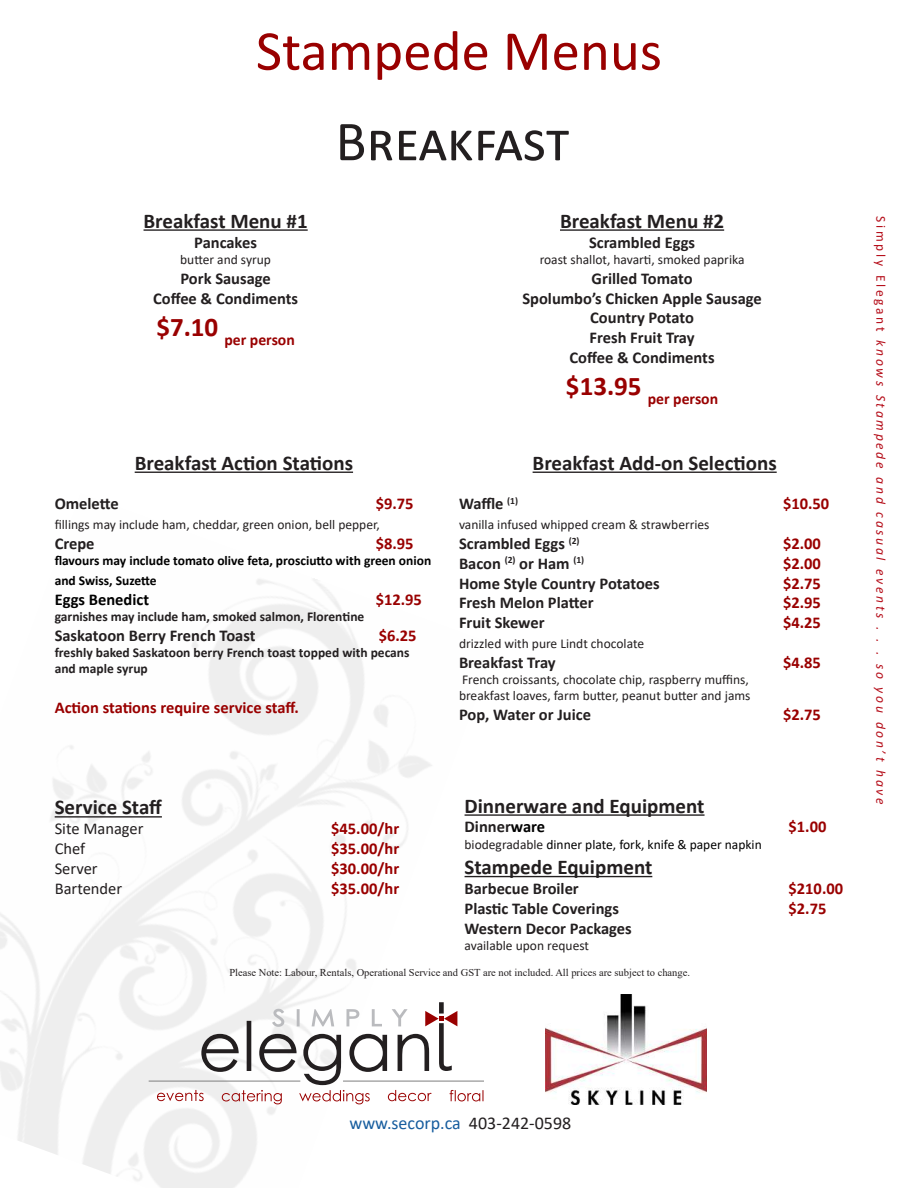
<style>
.page{position:relative;width:918px;height:1188px;background:#fff}
.page>*{position:absolute;margin:0;border:0;box-sizing:border-box;transform-origin:0 0}
.t1{font:57px "Calibri";color:#900}
.t2{font:57px "Calibri";color:#231f20}
.t3{font:700 21px "Calibri";color:#231f20}
.t4{font:18px "Calibri";color:#175d9e}
.t5{font:700 16.5px/19.8px "Calibri";color:#231f20;text-align:center}
.t6{font:700 16.5px "Calibri";color:#900}
.t7{font:16.5px "Calibri";color:#231f20}
.t8{font:700 16.5px "Calibri";color:#000}
.t9{font:700 15.75px "Calibri";color:#900}
.t10{font:13.5px/16.2px "Calibri";color:#231f20}
.t11{font:700 13.5px/16.2px "Calibri";color:#231f20}
.t12{font:700 13.5px/19.8px "Calibri";color:#000}
.t13{font:italic 13.5px "Calibri";letter-spacing:.2em;color:#b50e1a}
.t14{font:13.5px "Calibri";color:#000}
.t15{font:10.5px "Times New Roman";color:#231f20}
.s1{color:#000}
.s2{color:#231f20}
.s3{font-style:normal}
</style>
<div class="page">
<hr style="left:149px;top:1081px;width:151px;height:1px;background:#7f7f7f">
<svg style="left:157px;top:1002px;width:326px;height:102px"></svg>
<img style="left:545px;top:995px;width:162px;height:109px">
<hr style="left:144px;top:229px;width:164px;height:2px;background:#231f20">
<hr style="left:135px;top:472px;width:218px;height:1px;background:#231f20">
<hr style="left:560px;top:229px;width:164px;height:2px;background:#231f20">
<hr style="left:533px;top:472px;width:244px;height:1px;background:#231f20">
<hr style="left:55px;top:816px;width:107px;height:2px;background:#231f20">
<hr style="left:465px;top:814px;width:240px;height:2px;background:#231f20">
<hr style="left:465px;top:876px;width:187px;height:1px;background:#231f20">
<h1 class="t1" style="left:256px;top:11px;width:408px">Stampede Menus</h1>
<p class="t3" style="left:144px;top:206px;width:166px">Breakfast Menu #1</p>
<p class="t5" style="left:194px;top:232px;width:64px">Pancakes</p>
<p class="t10" style="left:180px;top:251px;width:92px">butter and syrup</p>
<p class="t5" style="left:153px;top:268px;width:147px">Pork Sausage<br>Coffee &amp; Condiments</p>
<p class="t9" style="left:156px;top:329px;width:140px"><sup>$7.10</sup> per person</p>
<h1 class="t2" style="left:336px;top:102px;width:236px">Breakfast</h1>
<p class="t3" style="left:560px;top:206px;width:166px">Breakfast Menu #2</p>
<p class="t5" style="left:589px;top:232px;width:107px">Scrambled Eggs</p>
<p class="t10" style="left:540px;top:251px;width:206px">roast shallot, havarti, smoked paprika</p>
<p class="t5" style="left:522px;top:268px;width:241px">Grilled Tomato<br>Spolumbo’s Chicken Apple Sausage<br>Country Potato<br>Fresh Fruit Tray<br>Coffee &amp; Condiments</p>
<p class="t9" style="left:566px;top:388px;width:154px"><sup>$13.95</sup> per person</p>
<p class="t3" style="left:135px;top:448px;width:220px">Breakfast Action Stations</p>
<p class="t5" style="left:55px;top:494px;width:66px">Omelette</p>
<p class="t6" style="left:376px;top:492px;width:39px">$9.75</p>
<p class="t10" style="left:55px;top:516px;width:327px">fillings may include ham, cheddar, green onion, bell pepper,</p>
<p class="t5" style="left:55px;top:533px;width:41px">Crepe</p>
<p class="t6" style="left:376px;top:532px;width:39px">$8.95</p>
<p class="t12" style="left:55px;top:551px;width:378px">flavours may include tomato olive feta, prosciutto with green onion and Swiss, Suzette</p>
<p class="t8" style="left:55px;top:588px;width:96px">Eggs Benedict</p>
<p class="t6" style="left:376px;top:588px;width:48px">$12.95</p>
<p class="t11" style="left:55px;top:608px;width:311px">garnishes may include ham, smoked salmon, Florentine</p>
<p class="t5" style="left:55px;top:625px;width:202px">Saskatoon Berry French Toast</p>
<p class="t6" style="left:379px;top:624px;width:39px">$6.25</p>
<p class="t11" style="left:55px;top:644px;width:356px">freshly baked Saskatoon berry French toast topped with pecans and maple syrup</p>
<p class="t6" style="left:55px;top:696px;width:246px">Action stations require service staff.</p>
<p class="t3" style="left:533px;top:448px;width:246px">Breakfast Add-on Selections</p>
<p class="t5" style="left:459px;top:494px;width:61px">Waffle <sup>(1)</sup></p>
<p class="t6" style="left:783px;top:492px;width:48px">$10.50</p>
<p class="t10" style="left:459px;top:516px;width:252px">vanilla infused whipped cream &amp; strawberries</p>
<p class="t5" style="left:459px;top:533px;width:122px">Scrambled Eggs <sup>(2)</sup></p>
<p class="t6" style="left:783px;top:532px;width:39px">$2.00</p>
<p class="t5" style="left:459px;top:553px;width:127px">Bacon <sup>(2)</sup> or Ham <sup>(1)</sup></p>
<p class="t6" style="left:783px;top:552px;width:39px">$2.00</p>
<p class="t5" style="left:459px;top:573px;width:202px">Home Style Country Potatoes</p>
<p class="t6" style="left:783px;top:572px;width:39px">$2.75</p>
<p class="t5" style="left:459px;top:593px;width:136px">Fresh Melon Platter</p>
<p class="t6" style="left:783px;top:591px;width:39px">$2.95</p>
<p class="t5" style="left:459px;top:613px;width:87px">Fruit Skewer</p>
<p class="t6" style="left:783px;top:611px;width:39px">$4.25</p>
<p class="t10" style="left:459px;top:635px;width:187px">drizzled with pure Lindt chocolate</p>
<p class="t5" style="left:459px;top:652px;width:98px">Breakfast Tray</p>
<p class="t6" style="left:783px;top:651px;width:39px">$4.85</p>
<p class="t10" style="left:459px;top:671px;width:293px">French croissants, chocolate chip, raspberry muffins, breakfast loaves, farm butter, peanut butter and jams</p>
<p class="t5" style="left:459px;top:704px;width:134px">Pop, Water or Juice</p>
<p class="t6" style="left:783px;top:703px;width:39px">$2.75</p>
<p class="t3" style="left:55px;top:793px;width:109px">Service Staff</p>
<p class="t7" style="left:55px;top:817px;width:90px">Site Manager</p>
<p class="t6" style="left:331px;top:817px;width:70px">$45.00/hr</p>
<p class="t7" style="left:55px;top:837px;width:32px">Chef</p>
<p class="t6" style="left:331px;top:837px;width:70px">$35.00/hr</p>
<p class="t7" style="left:55px;top:857px;width:44px">Server</p>
<p class="t6" style="left:331px;top:857px;width:70px">$30.00/hr</p>
<p class="t7" style="left:55px;top:877px;width:69px">Bartender</p>
<p class="t6" style="left:331px;top:877px;width:70px">$35.00/hr</p>
<p class="t3" style="left:465px;top:791px;width:241px">Dinnerware and Equipment</p>
<p class="t5" style="left:465px;top:817px;width:82px">Dinner<span class="s1">ware</span></p>
<p class="t6" style="left:789px;top:815px;width:39px">$1.00</p>
<p class="t14" style="left:465px;top:835px;width:299px"><span class="s2">biodegradable</span> dinner plate, fork, knife &amp; paper napkin</p>
<p class="t3" style="left:465px;top:852px;width:189px">Stampede Equipment</p>
<p class="t5" style="left:465px;top:878px;width:116px">Barbecue Broiler</p>
<p class="t6" style="left:789px;top:877px;width:56px">$210.00</p>
<p class="t5" style="left:465px;top:898px;width:156px">Plastic Table Coverings</p>
<p class="t6" style="left:789px;top:897px;width:39px">$2.75</p>
<p class="t5" style="left:465px;top:918px;width:169px">Western Decor Packages</p>
<p class="t10" style="left:465px;top:937px;width:126px">available upon request</p>
<p class="t15" style="left:229px;top:965px;width:462px">Please Note: Labour, Rentals, Operational Service and GST are not included. All prices are subject to change.</p>
<p class="t13" style="left:890px;top:216px;width:590px;rotate:90deg"><span class="s3">Simply Elegant</span> knows Stampede and casual events . . . so you don’t have</p>
<p class="t4" style="left:349px;top:1110px;width:223px">www.secorp.ca <span class="s2">403-242-0598</span></p>
</div>
